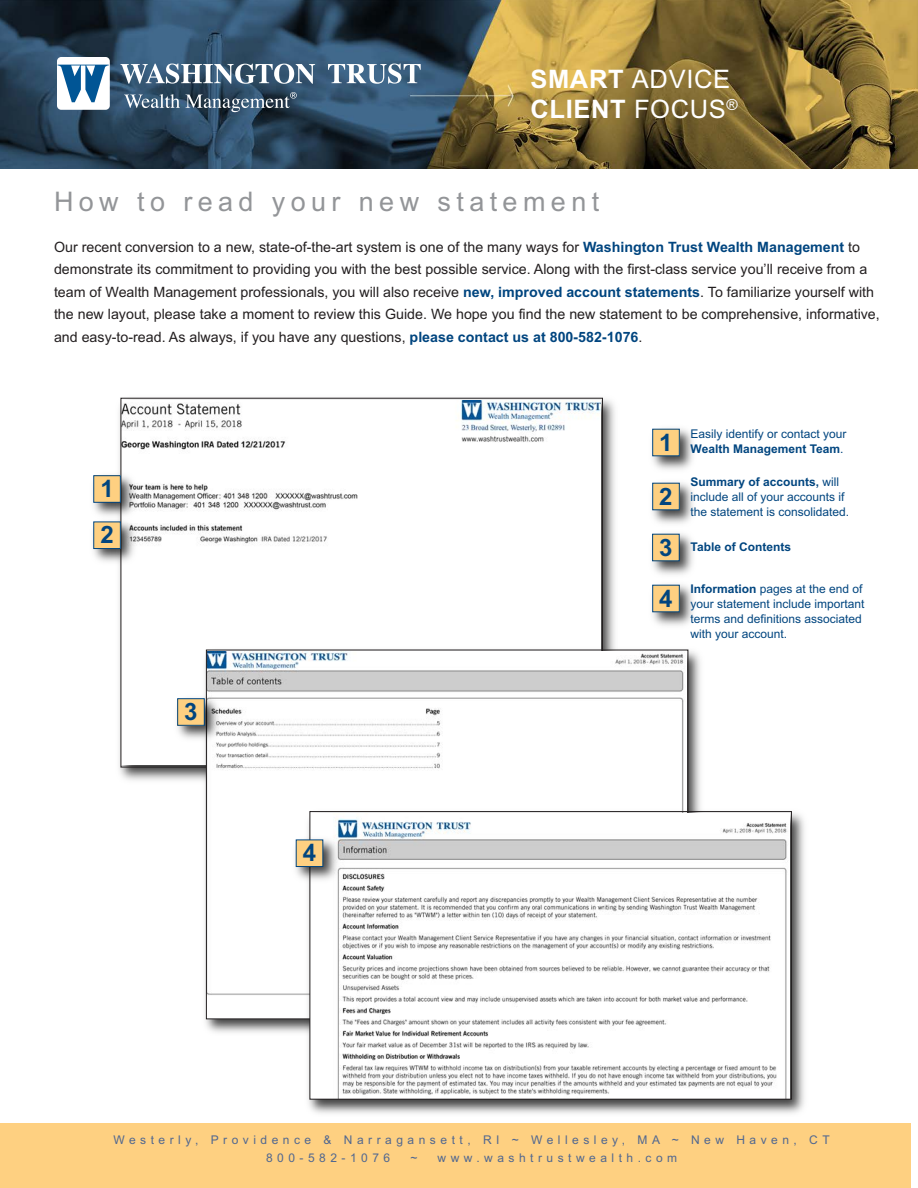
<style>
.page{position:relative;width:918px;height:1188px;background:#fff}
.page>*{position:absolute;margin:0;border:0;box-sizing:border-box;transform-origin:0 0}
.t1{font:27px "Arial";letter-spacing:.2em;color:#939598}
.t2{font:700 25.5px/30.6px "Arial";letter-spacing:.025em;color:#fff}
.t3{font:700 24px/51px "Arial";color:#01457f}
.t4{font:14.25px/22.5px "Arial";color:#231f20}
.t5{font:12px/15px "Arial";color:#01457f}
.t6{font:12px/18px "Arial";letter-spacing:.375em;color:#506790}
.t7{font:700 12px "Arial";color:#01457f}
.s1{font-weight:400}
.s2{font-weight:700;color:#01457f}
.s3{font-weight:700}
</style>
<div class="page">
<img style="left:0;top:0;width:918px;height:169px">
<div style="left:57px;top:57px;width:53px;height:53px;background:#fff;border-radius:4px"></div>
<svg style="left:58px;top:65px;width:51px;height:37px"></svg>
<svg style="left:120px;top:64px;width:195px;height:20px"></svg>
<svg style="left:328px;top:64px;width:93px;height:20px"></svg>
<svg style="left:124px;top:92px;width:173px;height:20px;background:#52687c"></svg>
<img style="left:119px;top:397px;width:496px;height:384px">
<img style="left:123px;top:400px;width:477px;height:365px">
<img style="left:93px;top:469px;width:47px;height:46px">
<div style="left:94px;top:476px;width:26px;height:26px;background:#fed081"></div>
<img style="left:652px;top:428px;width:41px;height:42px">
<div style="left:653px;top:429px;width:26px;height:27px;background:#fed081"></div>
<div style="left:653px;top:429px;width:27px;height:27px;border:1px solid #01457f"></div>
<img style="left:652px;top:482px;width:41px;height:144px">
<div style="left:653px;top:483px;width:26px;height:27px;background:#fed081"></div>
<div style="left:653px;top:483px;width:27px;height:27px;border:1px solid #01457f"></div>
<div style="left:653px;top:534px;width:26px;height:27px;background:#fed081"></div>
<div style="left:652px;top:534px;width:27px;height:27px;border:1px solid #01457f"></div>
<img style="left:199px;top:644px;width:502px;height:389px">
<img style="left:208px;top:652px;width:478px;height:365px">
<img style="left:93px;top:515px;width:47px;height:53px">
<div style="left:94px;top:522px;width:26px;height:26px;background:#fed081"></div>
<div style="left:94px;top:522px;width:27px;height:27px;border:1px solid #01457f"></div>
<img style="left:171px;top:692px;width:53px;height:53px">
<div style="left:178px;top:699px;width:26px;height:26px;background:#fed081"></div>
<div style="left:177px;top:699px;width:27px;height:27px;border:1px solid #01457f"></div>
<div style="left:0;top:1124px;width:910px;height:64px;background:#fed081"></div>
<img style="left:303px;top:805px;width:502px;height:309px">
<img style="left:312px;top:813px;width:478px;height:285px">
<div style="left:310px;top:811px;width:482px;height:289px;border:1px solid #231f20"></div>
<img style="left:290px;top:833px;width:52px;height:53px">
<div style="left:296px;top:840px;width:27px;height:26px;background:#fed081"></div>
<div style="left:653px;top:585px;width:26px;height:27px;background:#fed081"></div>
<div style="left:653px;top:585px;width:27px;height:27px;border:1px solid #01457f"></div>
<h2 class="t2" style="left:530px;top:63px;width:209px">SMART <span class="s1">ADVICE<br></span>CLIENT <span class="s1">FOCUS</span><sup>®</sup></h2>
<h1 class="t1" style="left:54px;top:186px;width:547px">How to read your new statement</h1>
<p class="t4" style="left:54px;top:236px;width:827px">Our recent conversion to a new, state-of-the-art system is one of the many ways for <span class="s2">Washington Trust Wealth Management</span> to demonstrate its commitment to providing you with the best possible service. Along with the first-class service you’ll receive from a team of Wealth Management professionals, you will also receive <span class="s2">new, improved account statements</span>. To familiarize yourself with the new layout, please take a moment to review this Guide. We hope you find the new statement to be comprehensive, informative, and easy-to-read. As always, if you have any questions, <span class="s2">please contact us at 800-582-1076</span>.</p>
<h3 class="t3" style="left:100px;top:463px;width:15px">1</h3>
<h3 class="t3" style="left:100px;top:510px;width:15px">2</h3>
<h3 class="t3" style="left:184px;top:686px;width:15px">3</h3>
<h3 class="t3" style="left:303px;top:828px;width:15px">4</h3>
<p class="t5" style="left:691px;top:426px;width:158px">Easily identify or contact your<br><span class="s3">Wealth Management Team</span>.</p>
<h3 class="t3" style="left:659px;top:417px;width:15px">1</h3>
<h3 class="t3" style="left:659px;top:471px;width:15px">2<br>3</h3>
<p class="t5" style="left:691px;top:474px;width:160px"><span class="s3">Summary of accounts,</span> will include all of your accounts if the statement is consolidated.</p>
<p class="t7" style="left:691px;top:540px;width:102px">Table of Contents</p>
<h3 class="t3" style="left:659px;top:573px;width:15px">4</h3>
<p class="t5" style="left:691px;top:581px;width:176px"><span class="s3">Information</span> pages at the end of your statement include important terms and definitions associated with your account.</p>
<p class="t6" style="left:266px;top:1131px;width:565px;text-indent:-152px">Westerly, Providence &amp; Narragansett, RI ~ Wellesley, MA ~ New Haven, CT<br>800-582-1076</p>
<p class="t6" style="left:410px;top:1149px;width:9px">~</p>
<p class="t6" style="left:438px;top:1149px;width:241px">www.washtrustwealth.com</p>
</div>
